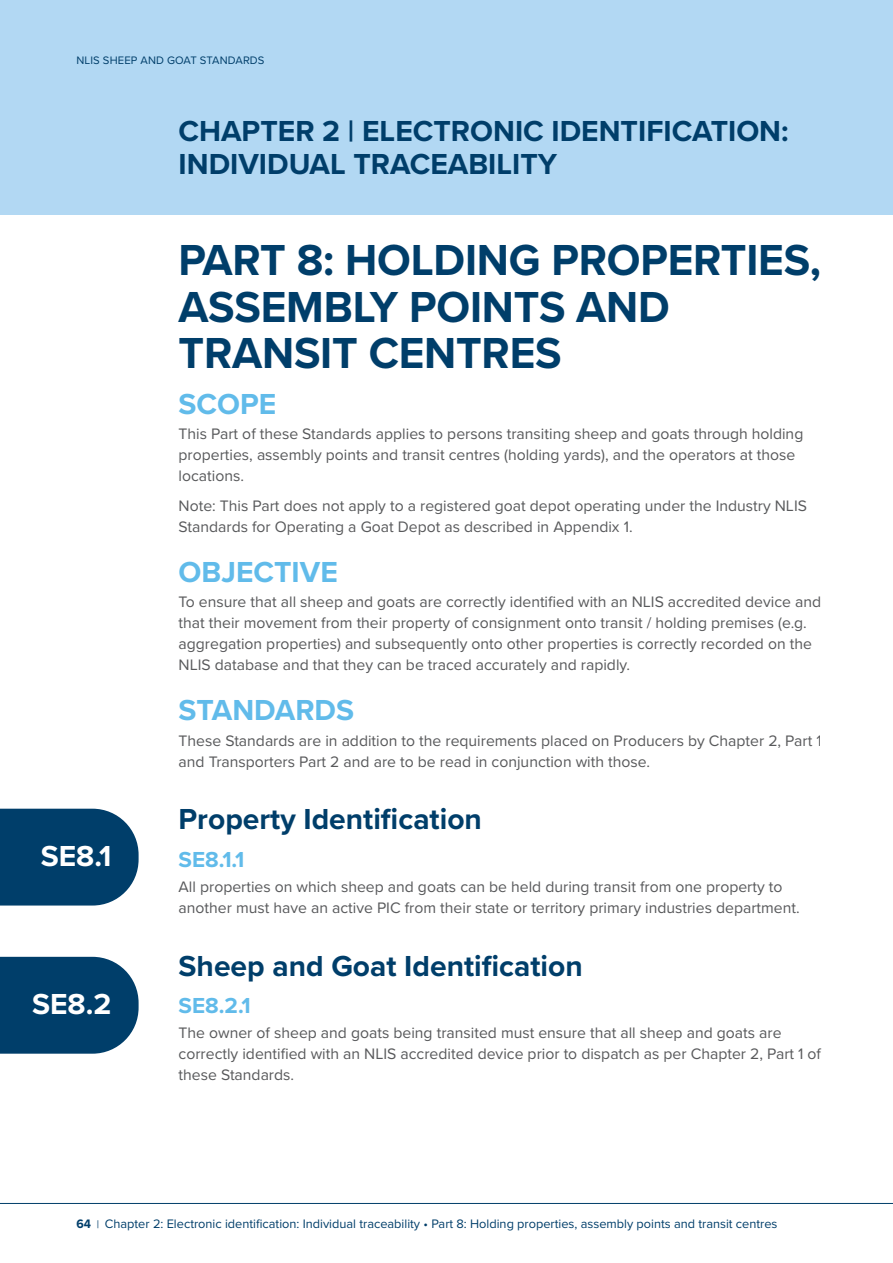
<style>
.page{position:relative;width:893px;height:1263px;background:#fff}
.page>*{position:absolute;margin:0;border:0;box-sizing:border-box;transform-origin:0 0}
.t1{font:700 45px/46.5px "Proxima Nova";letter-spacing:-.005em;color:#003e6a}
.t2{font:700 30px/33px "Proxima Nova";color:#003e6a}
.t3{font:700 30px "Proxima Nova";color:#61bbea}
.t4{font:700 30px "Proxima Nova";color:#fff}
.t5{font:700 22.5px "Proxima Nova";color:#61bbea}
.t6{font:15.75px/21px "Proxima Nova";color:#58595b}
.t7{font:12.75px "Proxima Nova";color:#003e6a}
.t8{font:11.25px "Proxima Nova";letter-spacing:.01em;color:#003e6a}
.s1{font-weight:700}
.s2{font-size:11.25px}
</style>
<div class="page">
<div style="left:0;top:0;width:893px;height:214px;background:#b2d8f3"></div>
<svg style="left:0;top:809px;width:139px;height:96px;background:#114b74"></svg>
<svg style="left:0;top:957px;width:139px;height:97px;background:#124c74"></svg>
<hr style="left:0;top:1203px;width:893px;height:1px;background:#003e6a">
<p class="t8" style="left:77px;top:52px;width:189px">NLIS SHEEP AND GOAT STANDARDS</p>
<h2 class="t4" style="left:41px;top:833px;width:72px">SE8.1</h2>
<h2 class="t4" style="left:32px;top:981px;width:81px">SE8.2</h2>
<h2 class="t2" style="left:179px;top:113px;width:612px">CHAPTER 2 | ELECTRONIC IDENTIFICATION:<br>INDIVIDUAL TRACEABILITY</h2>
<h1 class="t1" style="left:179px;top:236px;width:644px">PART 8: HOLDING PROPERTIES,<br>ASSEMBLY POINTS AND<br>TRANSIT CENTRES</h1>
<h2 class="t3" style="left:179px;top:382px;width:99px">SCOPE</h2>
<p class="t6" style="left:179px;top:423px;width:626px">This Part of these Standards applies to persons transiting sheep and goats through holding properties, assembly points and transit centres (holding yards), and the operators at those locations.</p>
<p class="t6" style="left:179px;top:494px;width:630px">Note: This Part does not apply to a registered goat depot operating under the Industry NLIS<br>Standards for Operating a Goat Depot as described in Appendix 1.</p>
<h2 class="t3" style="left:179px;top:550px;width:161px">OBJECTIVE</h2>
<p class="t6" style="left:179px;top:591px;width:644px">To ensure that all sheep and goats are correctly identified with an NLIS accredited device and that their movement from their property of consignment onto transit / holding premises (e.g. aggregation properties) and subsequently onto other properties is correctly recorded on the NLIS database and that they can be traced accurately and rapidly.</p>
<h2 class="t3" style="left:179px;top:688px;width:177px">STANDARDS</h2>
<p class="t6" style="left:179px;top:729px;width:645px">These Standards are in addition to the requirements placed on Producers by Chapter 2, Part 1 and Transporters Part 2 and are to be read in conjunction with those.</p>
<h2 class="t2" style="left:179px;top:802px;width:305px">Property Identification</h2>
<h3 class="t5" style="left:179px;top:842px;width:67px">SE8.1.1</h3>
<p class="t6" style="left:179px;top:875px;width:623px">All properties on which sheep and goats can be held during transit from one property to another must have an active PIC from their state or territory primary industries department.</p>
<h2 class="t2" style="left:179px;top:948px;width:406px">Sheep and Goat Identification</h2>
<h3 class="t5" style="left:179px;top:988px;width:74px">SE8.2.1</h3>
<p class="t6" style="left:179px;top:1022px;width:644px">The owner of sheep and goats being transited must ensure that all sheep and goats are correctly identified with an NLIS accredited device prior to dispatch as per Chapter 2, Part 1 of these Standards.</p>
<p class="t7" style="left:77px;top:1214px;width:702px"><span class="s1">64</span> <span class="s2">|</span> Chapter 2: Electronic identification: Individual traceability • Part 8: Holding properties, assembly points and transit centres</p>
</div>
